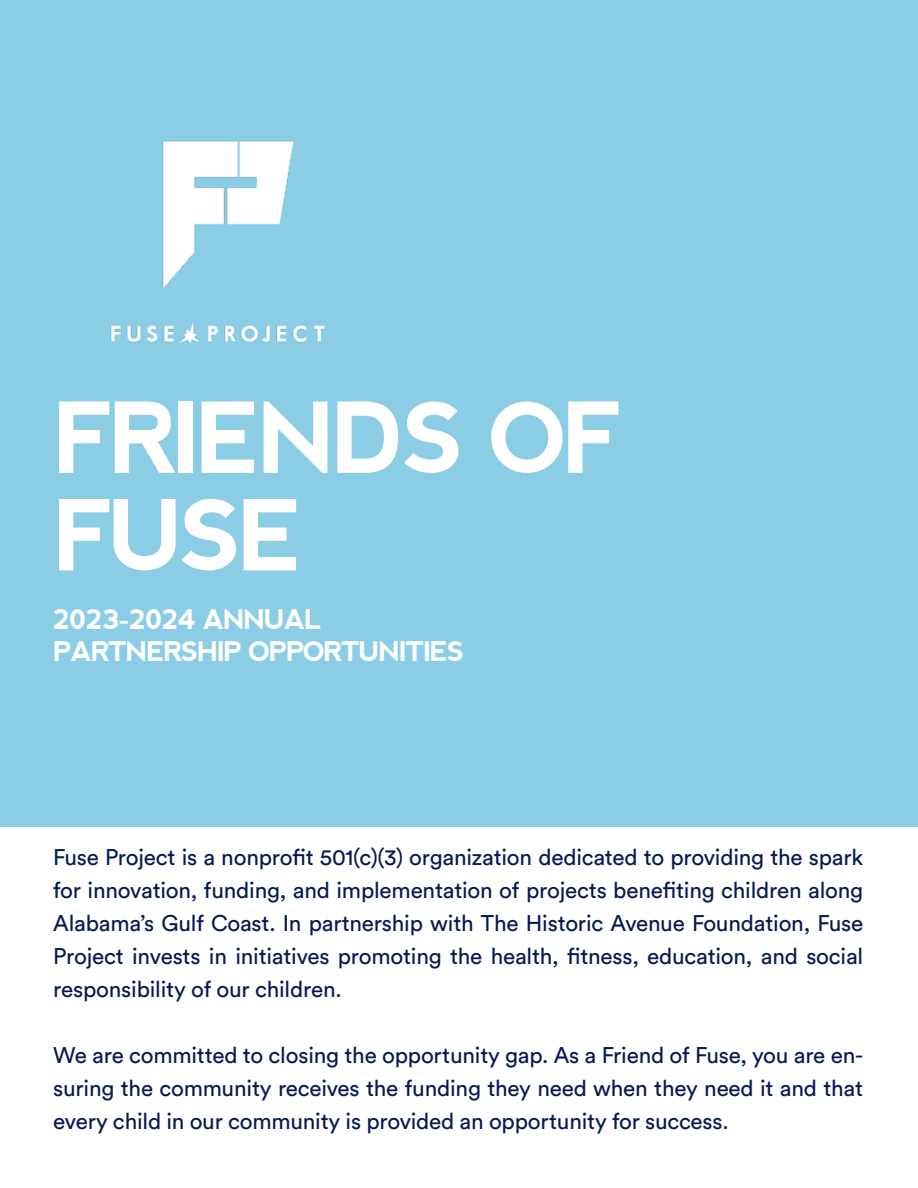
<style>
.page{position:relative;width:918px;height:1188px;background:#fff}
.page>*{position:absolute;margin:0;border:0;box-sizing:border-box;transform-origin:0 0}
.t1{font:700 97.5px/97.5px "nevis";letter-spacing:-.05em;color:#fff}
.t2{font:700 27px/32.4px "nevis";letter-spacing:-.05em;color:#fff}
.t3{font:22.5px/33px "Circular Std";letter-spacing:-.01em;color:#051a52;text-align:justify}
</style>
<div class="page">
<div style="left:0;top:0;width:918px;height:827px;background:#8ccde6"></div>
<img style="left:110px;top:140px;width:216px;height:204px">
<h1 class="t1" style="left:53px;top:389px;width:571px">FRIENDS OF<br>FUSE</h1>
<p class="t2" style="left:53px;top:603px;width:413px">2023-2024 ANNUAL<br>PARTNERSHIP OPPORTUNITIES</p>
<p class="t3" style="left:53px;top:841px;width:812px">Fuse Project is a nonprofit 501(c)(3) organization dedicated to providing the spark for innovation, funding, and implementation of projects benefiting children along Alabama’s Gulf Coast. In partnership with The Historic Avenue Foundation, Fuse Project invests in initiatives promoting the health, fitness, education, and social responsibility of our children.</p>
<p class="t3" style="left:53px;top:1039px;width:812px">We are committed to closing the opportunity gap. As a Friend of Fuse, you are en&shy;suring the community receives the funding they need when they need it and that every child in our community is provided an opportunity for success.</p>
</div>
